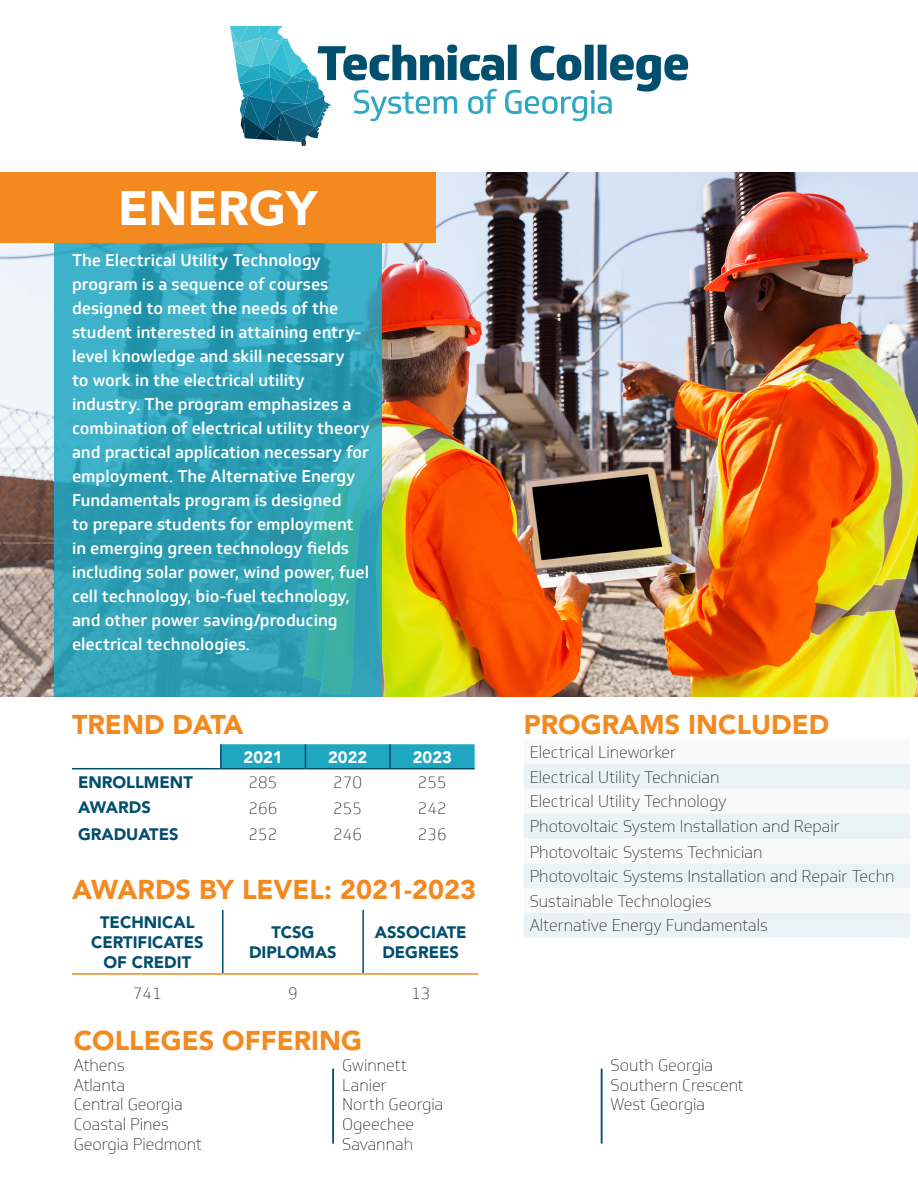
<style>
.page{position:relative;width:918px;height:1188px;background:#fff}
.page>*{position:absolute;margin:0;border:0;box-sizing:border-box;transform-origin:0 0}
.t1{font:900 48px "Avenir LT Std";color:#fff}
.t2{font:900 27px "Avenir LT Std";color:#f28a20}
.t3{font:500 16.5px/24px "Soleto";color:#fff}
.t4{font:100 16.5px "Soleto";color:#231f20}
.t5{font:900 16.5px/19.8px "Avenir LT Std";color:#014e6d;text-align:center}
.t6{font:900 16.5px "Avenir LT Std";color:#fff}
</style>
<div class="page">
<img style="left:0;top:173px;width:918px;height:524px">
<svg style="left:54px;top:243px;width:328px;height:454px;background:#30a2b7"></svg>
<div style="left:0;top:173px;width:436px;height:70px;background:#f28a20"></div>
<hr style="left:222px;top:910px;width:2px;height:63px;background:#014e6d">
<hr style="left:362px;top:910px;width:2px;height:63px;background:#014e6d">
<hr style="left:72px;top:973px;width:151px;height:2px;background:#f28a20">
<hr style="left:223px;top:973px;width:140px;height:2px;background:#f28a20">
<hr style="left:363px;top:973px;width:115px;height:2px;background:#f28a20">
<hr style="left:220px;top:744px;width:2px;height:24px;background:#014e6d">
<hr style="left:72px;top:768px;width:149px;height:1px;background:#014e6d">
<svg style="left:221px;top:744px;width:254px;height:25px;background:#1fa3be"></svg>
<hr style="left:332px;top:1069px;width:2px;height:74px;background:#014e6d">
<hr style="left:601px;top:1069px;width:1px;height:74px;background:#014e6d">
<svg style="left:524px;top:764px;width:386px;height:173px;fill:#e9f3f7"></svg>
<svg style="left:230px;top:26px;width:458px;height:120px"></svg>
<p class="t1" style="left:118px;top:179px;width:201px">ENERGY</p>
<p class="t3" style="left:72px;top:248px;width:299px">The Electrical Utility Technology program is a sequence of courses designed to meet the needs of the student interested in attaining entry&shy;level knowledge and skill necessary<br>to work in the electrical utility industry. The program emphasizes a combination of electrical utility theory and practical application necessary for employment. The Alternative Energy Fundamentals program is designed<br>to prepare students for employment in emerging green technology fields including solar power, wind power, fuel cell technology, bio-fuel technology, and other power saving/producing electrical technologies.</p>
<p class="t2" style="left:72px;top:708px;width:173px">TREND DATA</p>
<p class="t6" style="left:244px;top:747px;width:41px">2021</p>
<p class="t6" style="left:328px;top:747px;width:41px">2022</p>
<p class="t6" style="left:413px;top:747px;width:41px">2023</p>
<p class="t5" style="left:78px;top:772px;width:116px">ENROLLMENT</p>
<p class="t4" style="left:249px;top:773px;width:31px">285</p>
<p class="t4" style="left:333px;top:773px;width:31px">270</p>
<p class="t4" style="left:418px;top:773px;width:31px">255</p>
<p class="t5" style="left:78px;top:797px;width:74px">AWARDS</p>
<p class="t4" style="left:249px;top:799px;width:31px">266</p>
<p class="t4" style="left:333px;top:799px;width:31px">255</p>
<p class="t4" style="left:418px;top:799px;width:31px">242</p>
<p class="t5" style="left:78px;top:824px;width:102px">GRADUATES</p>
<p class="t4" style="left:249px;top:825px;width:31px">252</p>
<p class="t4" style="left:333px;top:825px;width:31px">246</p>
<p class="t4" style="left:418px;top:825px;width:31px">236</p>
<p class="t2" style="left:72px;top:873px;width:406px">AWARDS BY LEVEL: 2021-2023</p>
<p class="t5" style="left:91px;top:913px;width:114px">TECHNICAL<br>CERTIFICATES<br>OF CREDIT</p>
<p class="t5" style="left:249px;top:923px;width:89px">TCSG<br>DIPLOMAS</p>
<p class="t5" style="left:375px;top:923px;width:93px">ASSOCIATE<br>DEGREES</p>
<p class="t4" style="left:133px;top:984px;width:31px">741</p>
<p class="t4" style="left:288px;top:984px;width:11px">9</p>
<p class="t4" style="left:411px;top:984px;width:21px">13</p>
<p class="t2" style="left:74px;top:1024px;width:290px">COLLEGES OFFERING</p>
<p class="t4" style="left:74px;top:1056px;width:52px">Athens</p>
<p class="t4" style="left:74px;top:1075px;width:53px">Atlanta</p>
<p class="t4" style="left:74px;top:1095px;width:110px">Central Georgia</p>
<p class="t4" style="left:74px;top:1115px;width:97px">Coastal Pines</p>
<p class="t4" style="left:74px;top:1135px;width:130px">Georgia Piedmont</p>
<p class="t4" style="left:342px;top:1056px;width:66px">Gwinnett</p>
<p class="t4" style="left:342px;top:1075px;width:46px">Lanier</p>
<p class="t4" style="left:342px;top:1095px;width:103px">North Georgia</p>
<p class="t4" style="left:342px;top:1115px;width:73px">Ogeechee</p>
<p class="t4" style="left:342px;top:1135px;width:72px">Savannah</p>
<p class="t2" style="left:524px;top:708px;width:307px">PROGRAMS INCLUDED</p>
<p class="t4" style="left:530px;top:743px;width:148px">Electrical Lineworker</p>
<p class="t4" style="left:530px;top:768px;width:191px">Electrical Utility Technician</p>
<p class="t4" style="left:530px;top:792px;width:198px">Electrical Utility Technology</p>
<p class="t4" style="left:530px;top:817px;width:312px">Photovoltaic System Installation and Repair</p>
<p class="t4" style="left:530px;top:842px;width:234px">Photovoltaic Systems Technician</p>
<p class="t4" style="left:530px;top:867px;width:366px">Photovoltaic Systems Installation and Repair Techn</p>
<p class="t4" style="left:530px;top:892px;width:183px">Sustainable Technologies</p>
<p class="t4" style="left:530px;top:916px;width:240px">Alternative Energy Fundamentals</p>
<p class="t4" style="left:611px;top:1056px;width:104px">South Georgia</p>
<p class="t4" style="left:611px;top:1075px;width:135px">Southern Crescent</p>
<p class="t4" style="left:611px;top:1095px;width:96px">West Georgia</p>
</div>
